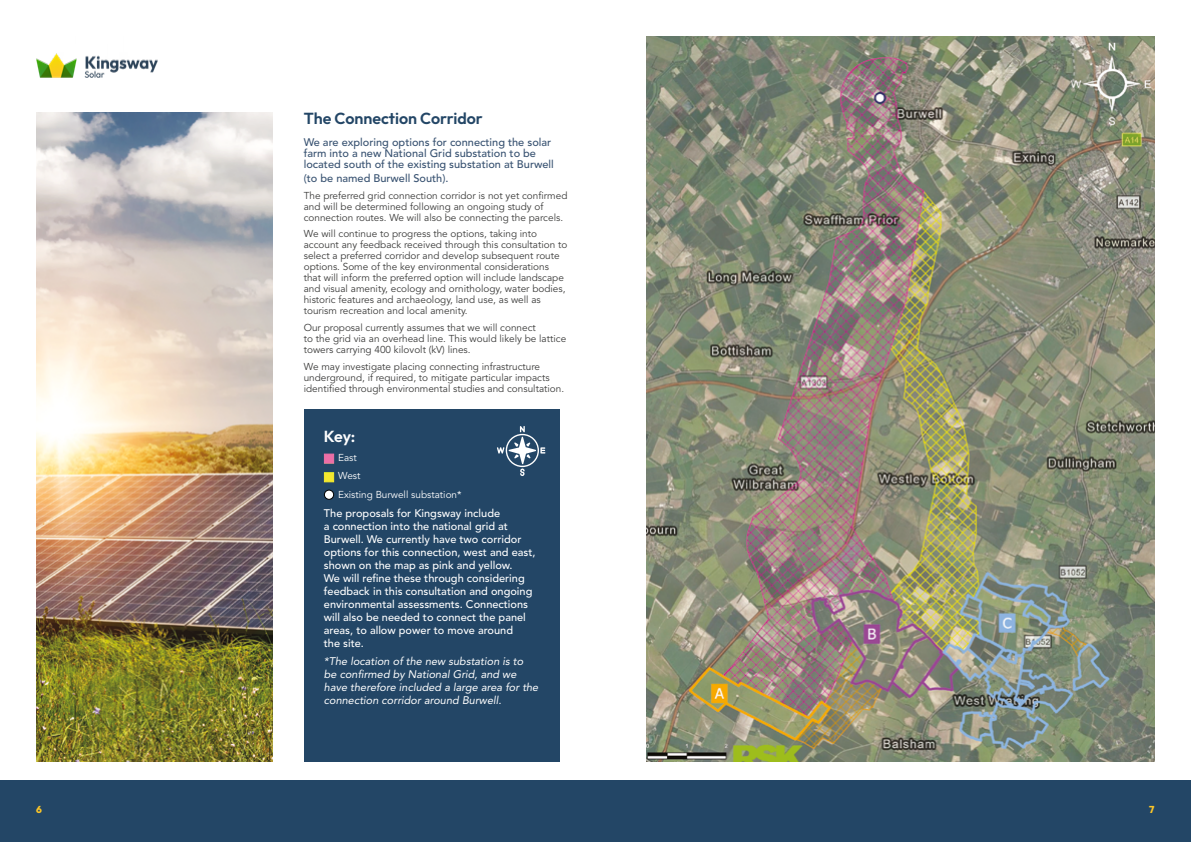
<style>
.page{position:relative;width:1191px;height:842px;background:#fff}
.page>*{position:absolute;margin:0;border:0;box-sizing:border-box;transform-origin:0 0}
.subheading{font:600 16px "Outfit";color:#234666}
.subheading-2{font:600 16px "Outfit";color:#fff}
.body{font:500 11px/13px "Avenir LT Std";color:#fff}
.sub_subheading{font:500 11px/11px "Avenir LT Std";color:#385271}
.body-2{font:italic 11px/13px "Avenir LT Std";color:#fff}
.body-3{font:10px/11px "Avenir LT Std";color:#3c3c3b}
.t1{font:10px "Avenir LT Std";color:#fff}
.t2{font:800 10px "Outfit";color:#fcc628}
.s1{color:#234666}
</style>
<div class="page">
<div style="left:0;top:780px;width:1191px;height:62px;background:#234666"></div>
<img style="left:36px;top:53px;width:122px;height:24px">
<img style="left:646px;top:36px;width:509px;height:725px">
<div style="left:304px;top:409px;width:255px;height:352px;background:#234666"></div>
<svg style="left:497px;top:426px;width:48px;height:50px"></svg>
<img style="left:36px;top:113px;width:236px;height:648px">
<div style="left:324px;top:454px;width:10px;height:10px;background:#ed6ea7;border:1px solid #ed6ea7"></div>
<div style="left:324px;top:472px;width:10px;height:10px;background:#f4e72f;border:1px solid #f4e72f"></div>
<div style="left:324px;top:490px;width:10px;height:9px;background:#fff;border-radius:50%"></div>
<div style="left:324px;top:490px;width:10px;height:10px;border:1px solid #000;border-radius:50%"></div>
<p class="subheading" style="left:304px;top:109px;width:181px">The Connection Corridor</p>
<p class="sub_subheading" style="left:304px;top:137px;width:251px">We are exploring options for connecting the solar farm into a new National Grid substation to be located south of the existing substation at Burwell</p>
<p class="sub_subheading" style="left:304px;top:173px;width:146px">(to be named Burwell South).</p>
<p class="body-3" style="left:304px;top:190px;width:265px">The preferred grid connection corridor is not yet confirmed and will be determined following an ongoing study of connection routes. We will also be connecting the parcels.</p>
<p class="body-3" style="left:304px;top:229px;width:265px">We will continue to progress the options, taking into account any feedback received through this consultation to select a preferred corridor and develop subsequent route options. Some of the key environmental considerations that will inform the preferred option will include landscape and visual amenity, ecology and ornithology, water bodies, historic features and archaeology, land use, as well as tourism recreation and local amenity.</p>
<p class="body-3" style="left:304px;top:322px;width:264px">Our proposal currently assumes that we will connect<br>to the grid via an overhead line. This would likely be lattice towers carrying 400 kilovolt (kV) lines.</p>
<p class="body-3" style="left:304px;top:361px;width:262px">We may investigate placing connecting infrastructure underground, if required, to mitigate particular impacts identified through environmental studies and consultation.</p>
<p class="subheading-2" style="left:324px;top:427px;width:33px">Key:</p>
<p class="t1" style="left:324px;top:451px;width:34px"><span class="s1">•</span> East</p>
<p class="t1" style="left:324px;top:470px;width:38px"><span class="s1">•</span> West</p>
<p class="t1" style="left:324px;top:489px;width:139px"><span class="s1">•</span> Existing Burwell substation*</p>
<p class="body" style="left:324px;top:507px;width:213px">The proposals for Kingsway include<br>a connection into the national grid at Burwell. We currently have two corridor options for this connection, west and east, shown on the map as pink and yellow.<br>We will refine these through considering feedback in this consultation and ongoing environmental assessments. Connections will also be needed to connect the panel areas, to allow power to move around<br>the site.</p>
<p class="body-2" style="left:324px;top:655px;width:216px">*The location of the new substation is to be confirmed by National Grid, and we have therefore included a large area for the connection corridor around Burwell.</p>
<p class="t2" style="left:36px;top:804px;width:7px">6</p>
<p class="t2" style="left:1149px;top:803px;width:7px">7</p>
</div>
